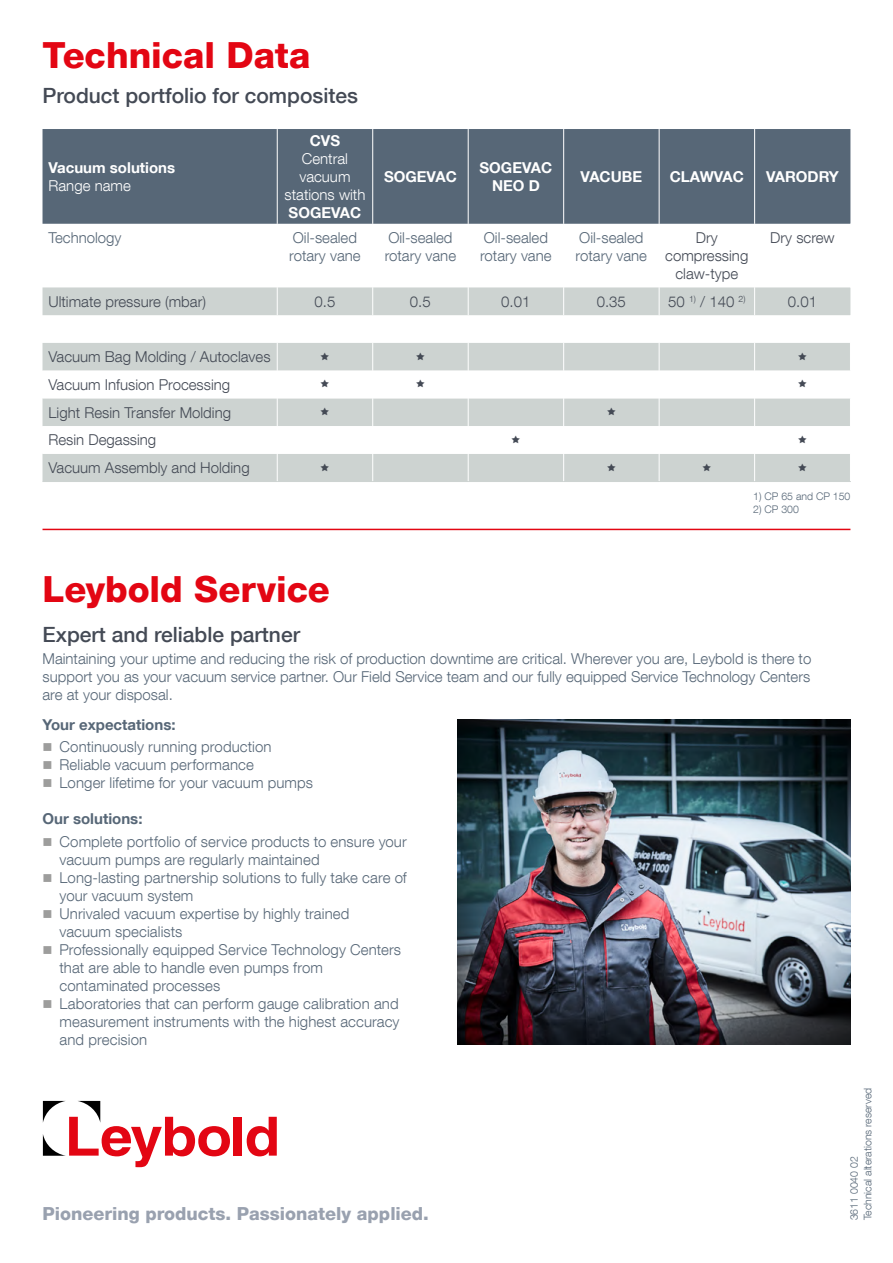
<style>
.page{position:relative;width:893px;height:1263px;background:#fff}
.page>*{position:absolute;margin:0;border:0;box-sizing:border-box;transform-origin:0 0}
.t1{font:800 36px "Helvetica Neue LT Com";color:#e30613}
.t2{font:500 21px "Helvetica Neue LT Com";color:#444a55}
.t3{font:800 18px "Helvetica Neue LT Com";color:#99a1af}
.t4{font:300 15px/18px "Helvetica Neue LT Com";letter-spacing:.005em;color:#576777}
.t5{font:300 15px/27.8px "Helvetica Neue LT Com";color:#444a55;text-align:center}
.t6{font:700 15px/18px "Helvetica Neue LT Com";color:#fff;text-align:center}
.t7{font:300 15px/18px "Helvetica Neue LT Com";color:#fff;text-align:center}
.t8{font:700 15px "Helvetica Neue LT Com";color:#576777}
.t9{font:300 10.5px/13.5px "Helvetica Neue LT Com";color:#576777}
</style>
<div class="page">
<div style="left:234px;top:1117px;width:8px;height:38px;background:#e30613"></div>
<svg style="left:247px;top:1117px;width:30px;height:39px"></svg>
<svg style="left:43px;top:1101px;width:187px;height:66px"></svg>
<img style="left:457px;top:719px;width:393px;height:325px">
<div style="left:43px;top:129px;width:807px;height:95px;background:#576777"></div>
<svg style="left:43px;top:287px;width:807px;height:194px;fill:#cdd3d1"></svg>
<svg style="left:43px;top:371px;width:807px;height:83px"></svg>
<hr style="left:277px;top:129px;width:1px;height:95px;background:#fff">
<hr style="left:372px;top:129px;width:1px;height:95px;background:#fff">
<hr style="left:468px;top:129px;width:1px;height:95px;background:#fff">
<hr style="left:563px;top:129px;width:1px;height:95px;background:#fff">
<hr style="left:659px;top:129px;width:1px;height:95px;background:#fff">
<hr style="left:754px;top:129px;width:1px;height:95px;background:#fff">
<svg style="left:277px;top:287px;width:1px;height:28px"></svg>
<svg style="left:372px;top:287px;width:1px;height:28px"></svg>
<svg style="left:468px;top:287px;width:1px;height:28px"></svg>
<svg style="left:563px;top:287px;width:1px;height:28px"></svg>
<svg style="left:659px;top:287px;width:1px;height:28px"></svg>
<svg style="left:754px;top:287px;width:1px;height:28px"></svg>
<svg style="left:277px;top:343px;width:1px;height:138px"></svg>
<svg style="left:372px;top:343px;width:1px;height:138px"></svg>
<svg style="left:468px;top:343px;width:1px;height:138px"></svg>
<svg style="left:563px;top:343px;width:1px;height:138px"></svg>
<svg style="left:659px;top:343px;width:1px;height:138px"></svg>
<svg style="left:754px;top:343px;width:1px;height:138px"></svg>
<hr style="left:43px;top:481px;width:234px;height:1px;background:#cdd3d1">
<hr style="left:277px;top:481px;width:96px;height:1px;background:#cdd3d1">
<hr style="left:373px;top:481px;width:95px;height:1px;background:#cdd3d1">
<hr style="left:468px;top:481px;width:96px;height:1px;background:#cdd3d1">
<hr style="left:564px;top:481px;width:95px;height:1px;background:#cdd3d1">
<hr style="left:659px;top:481px;width:96px;height:1px;background:#cdd3d1">
<hr style="left:755px;top:481px;width:96px;height:1px;background:#cdd3d1">
<hr style="left:43px;top:529px;width:807px;height:1px;background:#e30613">
<svg style="left:321px;top:352px;width:8px;height:8px"></svg>
<svg style="left:416px;top:352px;width:9px;height:8px"></svg>
<svg style="left:798px;top:352px;width:9px;height:8px"></svg>
<svg style="left:321px;top:380px;width:8px;height:8px"></svg>
<svg style="left:416px;top:380px;width:9px;height:8px"></svg>
<svg style="left:798px;top:380px;width:9px;height:8px"></svg>
<svg style="left:321px;top:407px;width:8px;height:8px"></svg>
<svg style="left:607px;top:407px;width:8px;height:8px"></svg>
<svg style="left:512px;top:435px;width:8px;height:8px"></svg>
<svg style="left:798px;top:435px;width:9px;height:8px"></svg>
<svg style="left:321px;top:463px;width:8px;height:8px"></svg>
<svg style="left:607px;top:463px;width:8px;height:8px"></svg>
<svg style="left:703px;top:463px;width:8px;height:8px"></svg>
<svg style="left:798px;top:463px;width:9px;height:8px"></svg>
<h1 class="t1" style="left:43px;top:34px;width:269px">Technical Data</h1>
<h2 class="t2" style="left:43px;top:83px;width:317px">Product portfolio for composites</h2>
<p class="t6" style="left:49px;top:158px;width:128px">Vacuum solutions</p>
<p class="t7" style="left:49px;top:176px;width:84px">Range name</p>
<p class="t6" style="left:310px;top:131px;width:32px">CVS</p>
<p class="t7" style="left:285px;top:149px;width:82px">Central vacuum stations with</p>
<p class="t6" style="left:289px;top:203px;width:74px">SOGEVAC</p>
<p class="t6" style="left:384px;top:167px;width:74px">SOGEVAC</p>
<p class="t6" style="left:480px;top:158px;width:74px">SOGEVAC<br>NEO D</p>
<p class="t6" style="left:581px;top:167px;width:63px">VACUBE</p>
<p class="t6" style="left:670px;top:167px;width:76px">CLAWVAC</p>
<p class="t6" style="left:766px;top:167px;width:74px">VARODRY</p>
<p class="t4" style="left:48px;top:228px;width:75px">Technology</p>
<p class="t4" style="left:289px;top:228px;width:73px">Oil-sealed rotary vane</p>
<p class="t4" style="left:385px;top:228px;width:73px">Oil-sealed rotary vane</p>
<p class="t4" style="left:480px;top:228px;width:73px">Oil-sealed rotary vane</p>
<p class="t4" style="left:576px;top:228px;width:73px">Oil-sealed rotary vane</p>
<p class="t5" style="left:665px;top:228px;width:85px;line-height:18px">Dry compressing claw-type</p>
<p class="t5" style="left:770px;top:223px;width:66px">Dry screw</p>
<p class="t5" style="left:48px;top:287px;width:159px">Ultimate pressure (mbar)</p>
<p class="t5" style="left:314px;top:287px;width:22px">0.5</p>
<p class="t5" style="left:410px;top:287px;width:22px">0.5</p>
<p class="t5" style="left:501px;top:287px;width:31px">0.01</p>
<p class="t5" style="left:597px;top:287px;width:31px">0.35</p>
<p class="t5" style="left:668px;top:287px;width:79px">50 <sup>1)</sup> / 140 <sup>2)</sup></p>
<p class="t5" style="left:788px;top:287px;width:31px">0.01</p>
<p class="t5" style="left:49px;top:343px;width:224px;text-align:left">Vacuum Bag Molding / Autoclaves<br>Vacuum Infusion Processing<br>Light Resin Transfer Molding<br>Resin Degassing<br>Vacuum Assembly and Holding</p>
<p class="t9" style="left:753px;top:490px;width:99px">1) CP 65 and CP 150</p>
<p class="t9" style="left:753px;top:502px;width:47px">2) CP 300</p>
<h1 class="t1" style="left:43px;top:567px;width:289px">Leybold Service</h1>
<h2 class="t2" style="left:43px;top:622px;width:259px">Expert and reliable partner</h2>
<p class="t4" style="left:43px;top:650px;width:770px;text-align:justify">Maintaining your uptime and reducing the risk of production downtime are critical. Wherever you are, Leybold is there to support you as your vacuum service partner. Our Field Service team and our fully equipped Service Technology Centers are at your disposal.</p>
<p class="t8" style="left:43px;top:715px;width:135px">Your expectations:</p>
<p class="t4" style="left:60px;top:738px;width:255px">Continuously running production<br>Reliable vacuum performance<br>Longer lifetime for your vacuum pumps</p>
<p class="t8" style="left:43px;top:810px;width:101px">Our solutions:</p>
<p class="t4" style="left:60px;top:832px;width:349px">Complete portfolio of service products to ensure your vacuum pumps are regularly maintained<br>Long-lasting partnership solutions to fully take care of your vacuum system<br>Unrivaled vacuum expertise by highly trained<br>vacuum specialists<br>Professionally equipped Service Technology Centers that are able to handle even pumps from contaminated processes<br>Laboratories that can perform gauge calibration and measurement instruments with the highest accuracy and precision</p>
<p class="t3" style="left:43px;top:1203px;width:388px">Pioneering products. Passionately applied.</p>
<p class="t9" style="left:847px;top:1220px;width:134px;rotate:-90deg">3611 0040 02<br>Technical alterations reserved</p>
</div>
